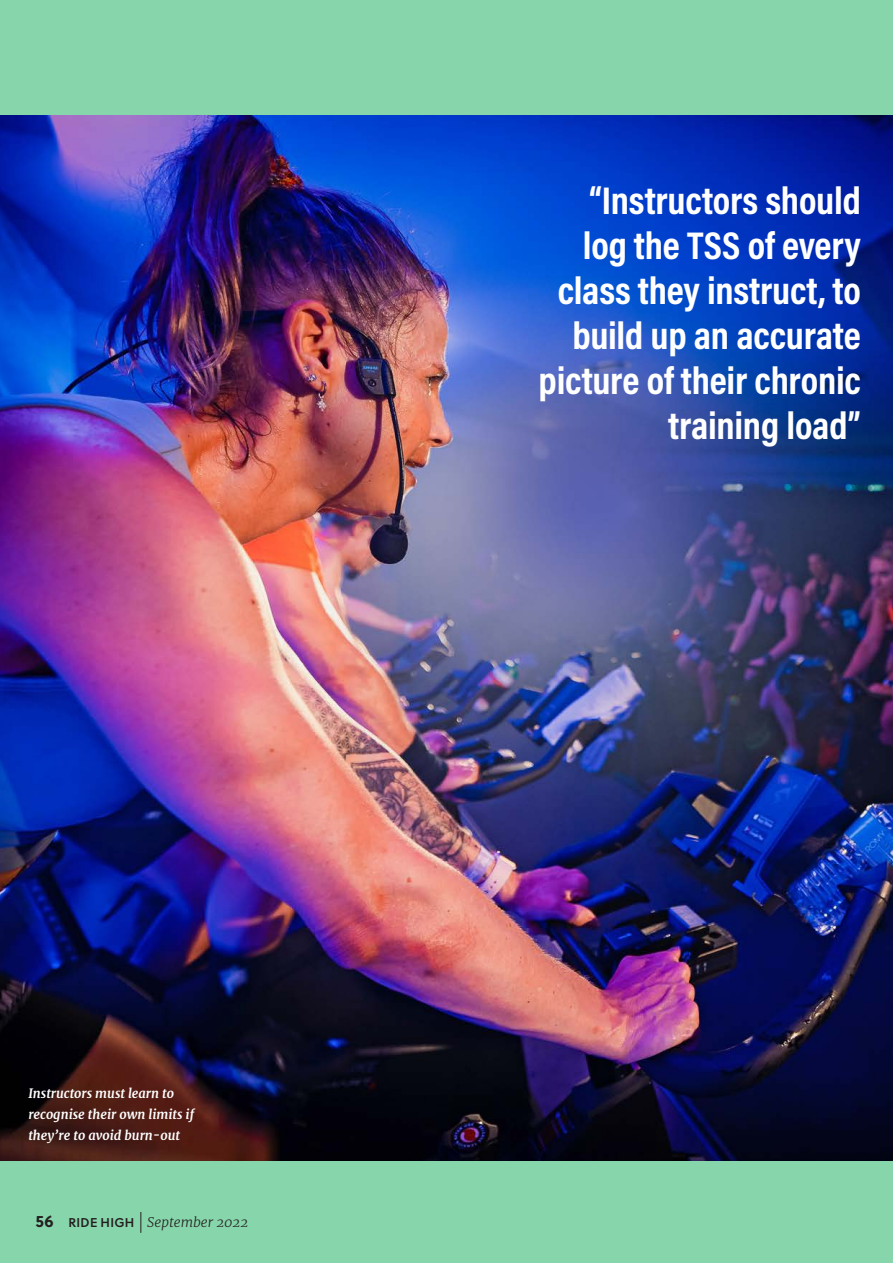
<style>
.page{position:relative;width:893px;height:1263px;background:#87d5aa}
.page>*{position:absolute;margin:0;border:0;box-sizing:border-box;transform-origin:0 0}
.t1{font:700 39px/45px "Acumin Pro Cond";letter-spacing:-.005em;color:#fff;text-align:right}
.t2{font:italic 300 13.5px "Merriweather";color:#231f20}
.t3{font:italic 700 12.75px/21px "Merriweather";color:#fff}
.s1{font-family:"Soleil";font-weight:700;font-style:normal;font-size:16.5px}
.s2{font-family:"Soleil Sb";font-weight:400;font-style:normal;font-size:12.75px}
</style>
<div class="page">
<svg style="left:140px;top:1212px;width:1px;height:21px"></svg>
<img style="left:0;top:116px;width:893px;height:1045px">
<p class="t3" style="left:28px;top:1083px;width:167px">Instructors must learn to recognise their own limits if they’re to avoid burn-out</p>
<p class="t2" style="left:35px;top:1213px;width:214px"><span class="s1">56</span> <span class="s2">RIDE HIGH</span> September 2022</p>
<p class="t1" style="left:539px;top:177px;width:324px">“Instructors should log the TSS of every class they instruct, to build up an accurate picture of their chronic training load”</p>
</div>
